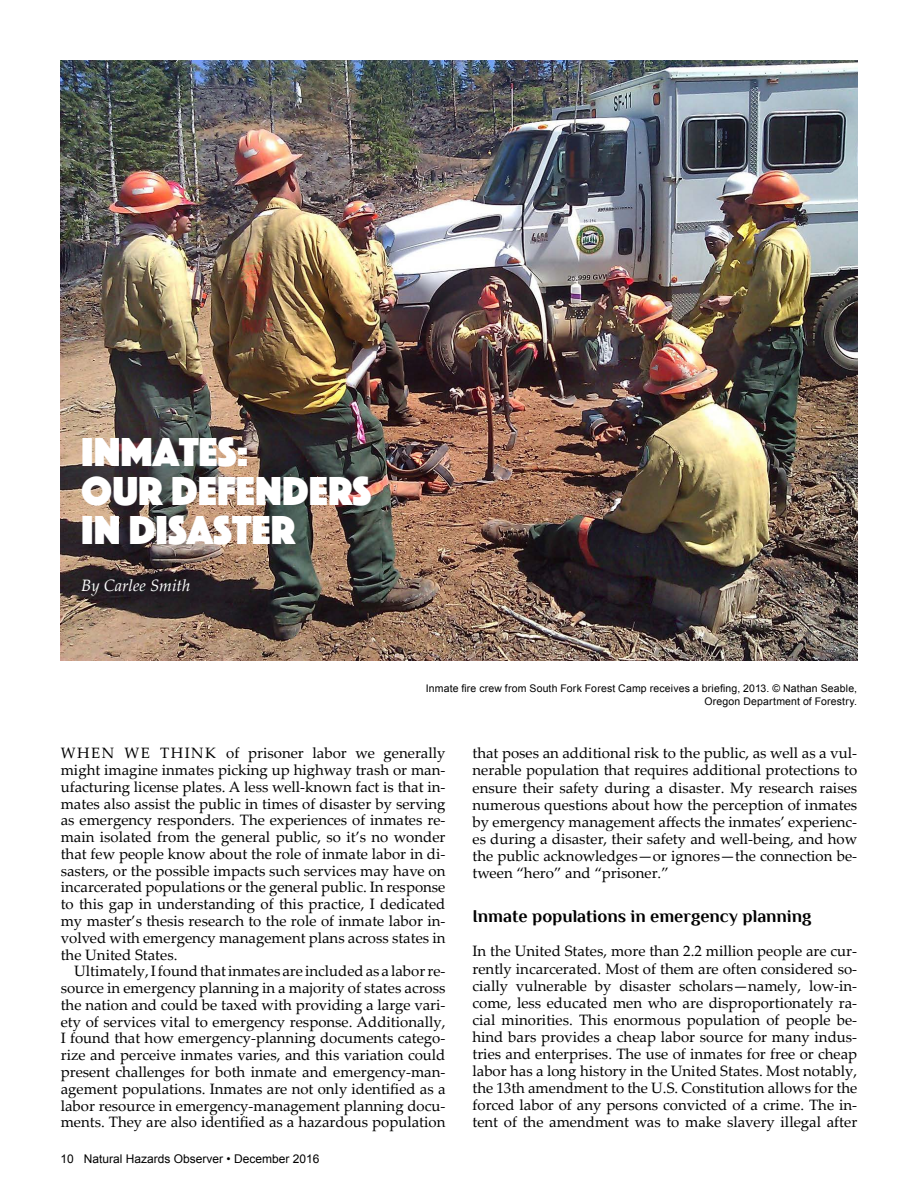
<style>
.page{position:relative;width:918px;height:1188px;background:#fff}
.page>*{position:absolute;margin:0;border:0;box-sizing:border-box;transform-origin:0 0}
.t1{font:42px/39px "Phosphate Solid";color:#fff}
.t2{font:700 18px "Philosopher";color:#000}
.t3{font:italic 16.5px "Palatino Linotype";color:#fff}
.t4{font:15px/16.8px "Palatino Linotype";color:#000;text-align:justify}
.t5{font:12px "Arial";color:#000}
.t6{font:10.5px/12.6px "Arial";letter-spacing:.015em;color:#000;text-align:right}
</style>
<div class="page">
<img style="left:61px;top:61px;width:796px;height:599px">
<h1 class="t1" style="left:81px;top:430px;width:292px">INMATES:<br>OUR DEFENDERS<br>IN DISASTER</h1>
<p class="t3" style="left:81px;top:574px;width:111px">By Carlee Smith</p>
<p class="t6" style="left:426px;top:682px;width:433px">Inmate fire crew from South Fork Forest Camp receives a briefing, 2013. © Nathan Seable,<br>Oregon Department of Forestry.</p>
<p class="t4" style="left:61px;top:744px;width:386px">WHEN WE THINK of prisoner labor we generally might imagine inmates picking up highway trash or man&shy;ufacturing license plates. A less well-known fact is that in&shy;mates also assist the public in times of disaster by serving as emergency responders. The experiences of inmates re&shy;main isolated from the general public, so it’s no wonder that few people know about the role of inmate labor in di&shy;sasters, or the possible impacts such services may have on incarcerated populations or the general public. In response to this gap in understanding of this practice, I dedicated my master’s thesis research to the role of inmate labor in&shy;volved with emergency management plans across states in the United States.</p>
<p class="t4" style="left:61px;top:962px;width:386px;text-indent:14px">Ultimately, I found that inmates are included as a labor re&shy;source in emergency planning in a majority of states across the nation and could be taxed with providing a large vari&shy;ety of services vital to emergency response. Additionally, I found that how emergency-planning documents catego&shy;rize and perceive inmates varies, and this variation could present challenges for both inmate and emergency-man&shy;agement populations. Inmates are not only identified as a labor resource in emergency-management planning docu&shy;ments. They are also identified as a hazardous population</p>
<p class="t5" style="left:61px;top:1151px;width:260px">10 Natural Hazards Observer • December 2016</p>
<p class="t4" style="left:472px;top:744px;width:386px">that poses an additional risk to the public, as well as a vul&shy;nerable population that requires additional protections to ensure their safety during a disaster. My research raises numerous questions about how the perception of inmates by emergency management affects the inmates’ experienc&shy;es during a disaster, their safety and well-being, and how the public acknowledges—or ignores—the connection be&shy;tween “hero” and “prisoner.”</p>
<p class="t2" style="left:472px;top:907px;width:341px">Inmate populations in emergency planning</p>
<p class="t4" style="left:472px;top:942px;width:386px">In the United States, more than 2.2 million people are cur&shy;rently incarcerated. Most of them are often considered so&shy;cially vulnerable by disaster scholars—namely, low-in&shy;come, less educated men who are disproportionately ra&shy;cial minorities. This enormous population of people be&shy;hind bars provides a cheap labor source for many indus&shy;tries and enterprises. The use of inmates for free or cheap labor has a long history in the United States. Most notably, the 13th amendment to the U.S. Constitution allows for the forced labor of any persons convicted of a crime. The in&shy;tent of the amendment was to make slavery illegal after</p>
</div>
